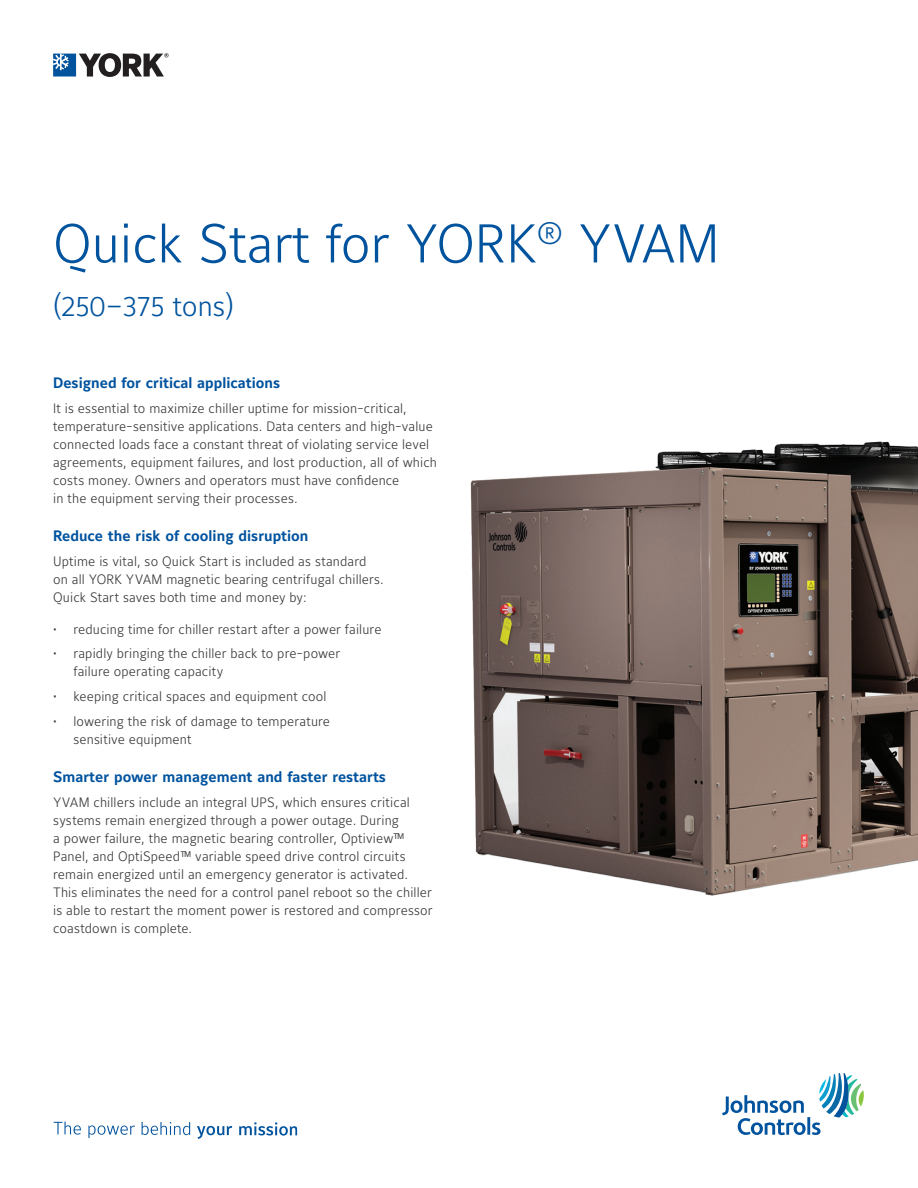
<style>
.page{position:relative;width:918px;height:1188px;background:#fff}
.page>*{position:absolute;margin:0;border:0;box-sizing:border-box;transform-origin:0 0}
.Headline_or_Title{font:300 54px "Maurea Jci Lf ML";color:#01539e}
.Title_Second_Line{font:300 28.5px "Maurea Jci Lf ML";color:#01539e}
.Topic_Body{font:700 15px "Maurea Jci Lf ML";color:#01539e}
.body_copy{font:300 13.5px/18px "Maurea Jci Lf ML";letter-spacing:.01em;color:#363536}
</style>
<div class="page">
<svg style="left:722px;top:1073px;width:142px;height:62px"></svg>
<svg style="left:54px;top:1122px;width:27px;height:13px"></svg>
<svg style="left:88px;top:1125px;width:47px;height:13px"></svg>
<svg style="left:142px;top:1122px;width:48px;height:13px"></svg>
<svg style="left:197px;top:1126px;width:35px;height:13px"></svg>
<svg style="left:239px;top:1122px;width:58px;height:14px"></svg>
<svg style="left:53px;top:53px;width:116px;height:24px"></svg>
<img style="left:470px;top:441px;width:448px;height:455px">
<p class="Headline_or_Title" style="left:53px;top:210px;width:668px">Quick Start for YORK<sup>®</sup> YVAM</p>
<p class="Title_Second_Line" style="left:53px;top:288px;width:182px">(250–375 tons)</p>
<p class="Topic_Body" style="left:53px;top:374px;width:228px">Designed for critical applications</p>
<p class="body_copy" style="left:53px;top:399px;width:385px">It is essential to maximize chiller uptime for mission-critical, temperature-sensitive applications. Data centers and high-value connected loads face a constant threat of violating service level agreements, equipment failures, and lost production, all of which costs money. Owners and operators must have confidence<br>in the equipment serving their processes.</p>
<p class="Topic_Body" style="left:53px;top:527px;width:257px">Reduce the risk of cooling disruption</p>
<p class="body_copy" style="left:53px;top:552px;width:332px">Uptime is vital, so Quick Start is included as standard on all YORK YVAM magnetic bearing centrifugal chillers.<br>Quick Start saves both time and money by:</p>
<p class="body_copy" style="left:53px;top:620px;width:330px">• reducing time for chiller restart after a power failure</p>
<p class="body_copy" style="left:73px;top:644px;width:268px;text-indent:-20px">• rapidly bringing the chiller back to pre-power failure operating capacity</p>
<p class="body_copy" style="left:53px;top:687px;width:275px">• keeping critical spaces and equipment cool</p>
<p class="body_copy" style="left:73px;top:712px;width:258px;text-indent:-20px">• lowering the risk of damage to temperature sensitive equipment</p>
<p class="Topic_Body" style="left:53px;top:768px;width:334px">Smarter power management and faster restarts</p>
<p class="body_copy" style="left:53px;top:793px;width:381px">YVAM chillers include an integral UPS, which ensures critical systems remain energized through a power outage. During<br>a power failure, the magnetic bearing controller, Optiview™ Panel, and OptiSpeed™ variable speed drive control circuits remain energized until an emergency generator is activated.<br>This eliminates the need for a control panel reboot so the chiller is able to restart the moment power is restored and compressor coastdown is complete.</p>
</div>
